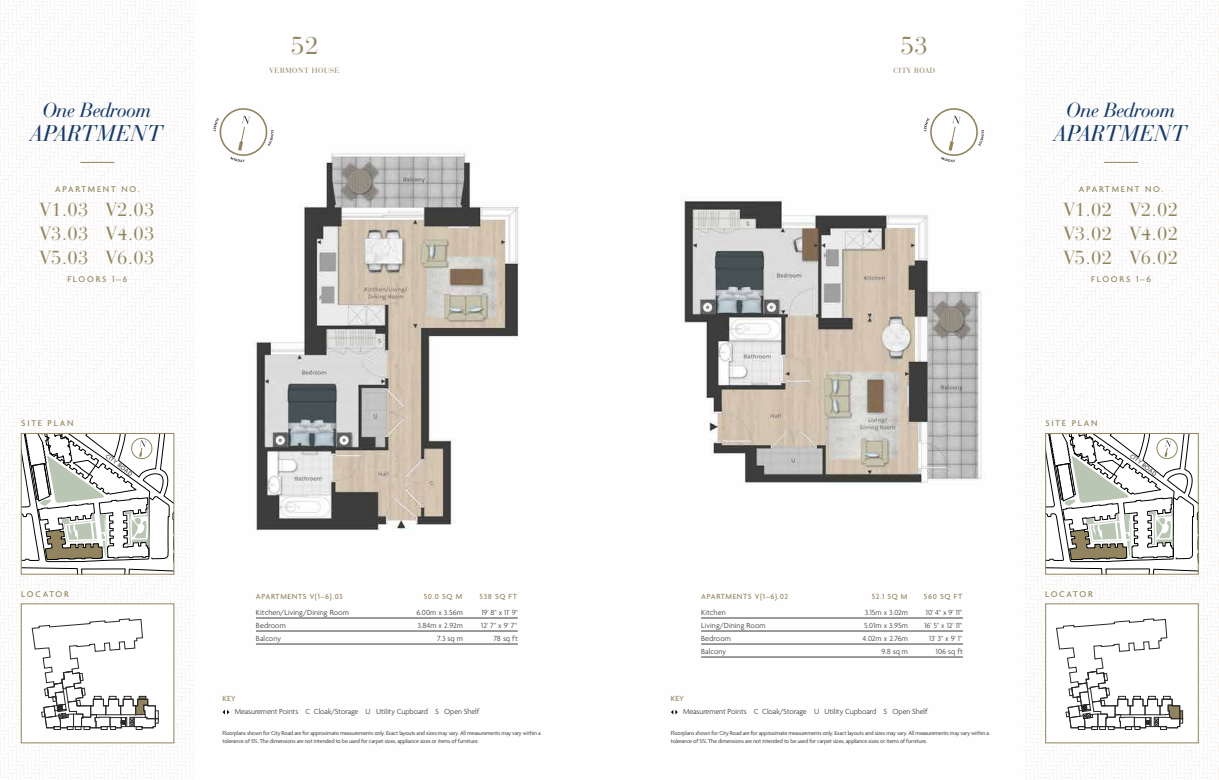
<style>
.page{position:relative;width:1219px;height:780px;background:#fff}
.page>*{position:absolute;margin:0;border:0;box-sizing:border-box;transform-origin:0 0}
.t1{font:26px "Bauer Bodoni BT";color:#91845e}
.t2{font:italic 24.1px "Bauer Bodoni BT";letter-spacing:.05em;color:#153a6a}
.t3{font:italic 21.5px "Bauer Bodoni BT";color:#153a6a}
.t4{font:20px/24px "Bauer Bodoni BT";letter-spacing:.05em;color:#91845e;text-align:justify}
.t5{font:500 9px "Agenda";letter-spacing:.2em;color:#91845e}
.t6{font:300 8px "Agenda";letter-spacing:-.01em;color:#3c3c3b}
.t7{font:300 8px "Agenda";letter-spacing:.01em;color:#3c3c3b}
.t8{font:500 8px "Agenda";letter-spacing:.08em;color:#91845e}
.t9{font:8px "Bauer Bodoni BT";letter-spacing:.075em;color:#91845e}
.t10{font:500 6.5px "Agenda";color:#3c3c3b}
.t11{font:6px/8px "Agenda";letter-spacing:-.025em;color:#3c3c3b}
</style>
<div class="page">
<img style="left:222px;top:130px;width:760px;height:585px">
<svg style="left:0;top:0;width:195px;height:780px"></svg>
<svg style="left:1024px;top:0;width:195px;height:780px"></svg>
<hr style="left:80px;top:162px;width:34px;height:1px;background:#91845e">
<svg style="left:21px;top:433px;width:153px;height:141px"></svg>
<svg style="left:1046px;top:433px;width:152px;height:141px"></svg>
<hr style="left:1104px;top:162px;width:34px;height:1px;background:#91845e">
<svg style="left:671px;top:709px;width:7px;height:5px"></svg>
<svg style="left:223px;top:709px;width:6px;height:5px"></svg>
<div style="left:21px;top:603px;width:153px;height:139px;background:#fff"></div>
<svg style="left:32px;top:618px;width:126px;height:111px"></svg>
<div style="left:21px;top:603px;width:153px;height:140px;border:1px solid #91845e"></div>
<hr style="left:256px;top:617px;width:262px;height:1px;background:#3c3c3b">
<hr style="left:256px;top:630px;width:262px;height:1px;background:#3c3c3b">
<hr style="left:256px;top:643px;width:262px;height:1px;background:#3c3c3b">
<div style="left:1046px;top:603px;width:152px;height:139px;background:#fff"></div>
<svg style="left:1056px;top:618px;width:127px;height:111px"></svg>
<div style="left:1045px;top:603px;width:153px;height:140px;border:1px solid #91845e"></div>
<hr style="left:701px;top:617px;width:262px;height:1px;background:#3c3c3b">
<hr style="left:701px;top:630px;width:262px;height:1px;background:#3c3c3b">
<hr style="left:701px;top:643px;width:262px;height:1px;background:#3c3c3b">
<hr style="left:701px;top:656px;width:262px;height:1px;background:#3c3c3b">
<svg style="left:924px;top:108px;width:60px;height:54px"></svg>
<svg style="left:213px;top:108px;width:60px;height:54px"></svg>
<h3 class="t3" style="left:43px;top:97px;width:110px">One Bedroom</h3>
<h2 class="t2" style="left:31px;top:118px;width:133px">APARTMENT</h2>
<h3 class="t5" style="left:55px;top:184px;width:86px">APARTMENT NO.</h3>
<h3 class="t4" style="left:41px;top:197px;width:115px">V1.03 V2.03<br>V3.03 V4.03<br>V5.03 V6.03</h3>
<h3 class="t5" style="left:67px;top:274px;width:61px">FLOORS 1–6</h3>
<h1 class="t1" style="left:292px;top:30px;width:28px">52</h1>
<h1 class="t1" style="left:901px;top:30px;width:28px">53</h1>
<h3 class="t9" style="left:270px;top:66px;width:71px">VERMONT HOUSE</h3>
<h3 class="t9" style="left:893px;top:66px;width:43px">CITY ROAD</h3>
<h3 class="t3" style="left:1067px;top:97px;width:110px">One Bedroom</h3>
<h2 class="t2" style="left:1055px;top:118px;width:133px">APARTMENT</h2>
<h3 class="t5" style="left:1079px;top:184px;width:86px">APARTMENT NO.</h3>
<h3 class="t4" style="left:1064px;top:197px;width:115px">V1.02 V2.02<br>V3.02 V4.02<br>V5.02 V6.02</h3>
<h3 class="t5" style="left:1091px;top:274px;width:61px">FLOORS 1–6</h3>
<h3 class="t5" style="left:21px;top:418px;width:54px">SITE PLAN</h3>
<h3 class="t5" style="left:1045px;top:418px;width:54px">SITE PLAN</h3>
<p class="t10" style="left:109px;top:452px;width:33px;rotate:38deg">CITY ROAD</p>
<p class="t10" style="left:1133px;top:452px;width:33px;rotate:38deg">CITY ROAD</p>
<h3 class="t5" style="left:21px;top:588px;width:49px">LOCATOR</h3>
<h3 class="t5" style="left:1045px;top:588px;width:49px">LOCATOR</h3>
<h3 class="t8" style="left:256px;top:592px;width:88px">APARTMENTS V(1–6).03</h3>
<h3 class="t8" style="left:424px;top:592px;width:40px">50.0 SQ M</h3>
<h3 class="t8" style="left:479px;top:592px;width:39px">538 SQ FT</h3>
<h3 class="t7" style="left:256px;top:608px;width:94px">Kitchen/Living/Dining Room</h3>
<h3 class="t6" style="left:416px;top:608px;width:48px">6.00m x 3.56m</h3>
<h3 class="t6" style="left:481px;top:608px;width:38px">19' 8" x 11' 9"</h3>
<h3 class="t7" style="left:256px;top:621px;width:31px">Bedroom</h3>
<h3 class="t6" style="left:417px;top:621px;width:47px">3.84m x 2.92m</h3>
<h3 class="t6" style="left:481px;top:621px;width:37px">12' 7" x 9' 7"</h3>
<h3 class="t7" style="left:256px;top:634px;width:27px">Balcony</h3>
<h3 class="t6" style="left:437px;top:634px;width:27px">7.3 sq m</h3>
<h3 class="t6" style="left:493px;top:634px;width:26px">78 sq ft</h3>
<h3 class="t8" style="left:701px;top:592px;width:88px">APARTMENTS V(1–6).02</h3>
<h3 class="t8" style="left:872px;top:592px;width:37px">52.1 SQ M</h3>
<h3 class="t8" style="left:924px;top:592px;width:40px">560 SQ FT</h3>
<h3 class="t7" style="left:701px;top:608px;width:26px">Kitchen</h3>
<h3 class="t6" style="left:865px;top:608px;width:45px">3.15m x 3.02m</h3>
<h3 class="t6" style="left:926px;top:608px;width:38px">10' 4" x 9' 11"</h3>
<h3 class="t7" style="left:701px;top:621px;width:66px">Living/Dining Room</h3>
<h3 class="t6" style="left:864px;top:621px;width:46px">5.01m x 3.95m</h3>
<h3 class="t6" style="left:924px;top:621px;width:39px">16' 5" x 12' 11"</h3>
<h3 class="t7" style="left:701px;top:634px;width:31px">Bedroom</h3>
<h3 class="t6" style="left:863px;top:634px;width:47px">4.02m x 2.76m</h3>
<h3 class="t6" style="left:929px;top:634px;width:35px">13' 3" x 9' 1"</h3>
<h3 class="t7" style="left:701px;top:647px;width:27px">Balcony</h3>
<h3 class="t6" style="left:881px;top:647px;width:28px">9.8 sq m</h3>
<h3 class="t6" style="left:936px;top:647px;width:29px">106 sq ft</h3>
<h3 class="t8" style="left:223px;top:693px;width:15px">KEY</h3>
<h3 class="t8" style="left:671px;top:693px;width:15px">KEY</h3>
<h3 class="t6" style="left:235px;top:707px;width:246px">Measurement Points C Cloak/Storage U Utility Cupboard S Open Shelf</h3>
<h3 class="t6" style="left:683px;top:707px;width:246px">Measurement Points C Cloak/Storage U Utility Cupboard S Open Shelf</h3>
<p class="t11" style="left:223px;top:729px;width:320px">Floorplans shown for City Road are for approximate measurements only. Exact layouts and sizes may vary. All measurements may vary within a tolerance of 5%. The dimensions are not intended to be used for carpet sizes, appliance sizes or items of furniture.</p>
<p class="t11" style="left:671px;top:729px;width:320px">Floorplans shown for City Road are for approximate measurements only. Exact layouts and sizes may vary. All measurements may vary within a tolerance of 5%. The dimensions are not intended to be used for carpet sizes, appliance sizes or items of furniture.</p>
</div>
